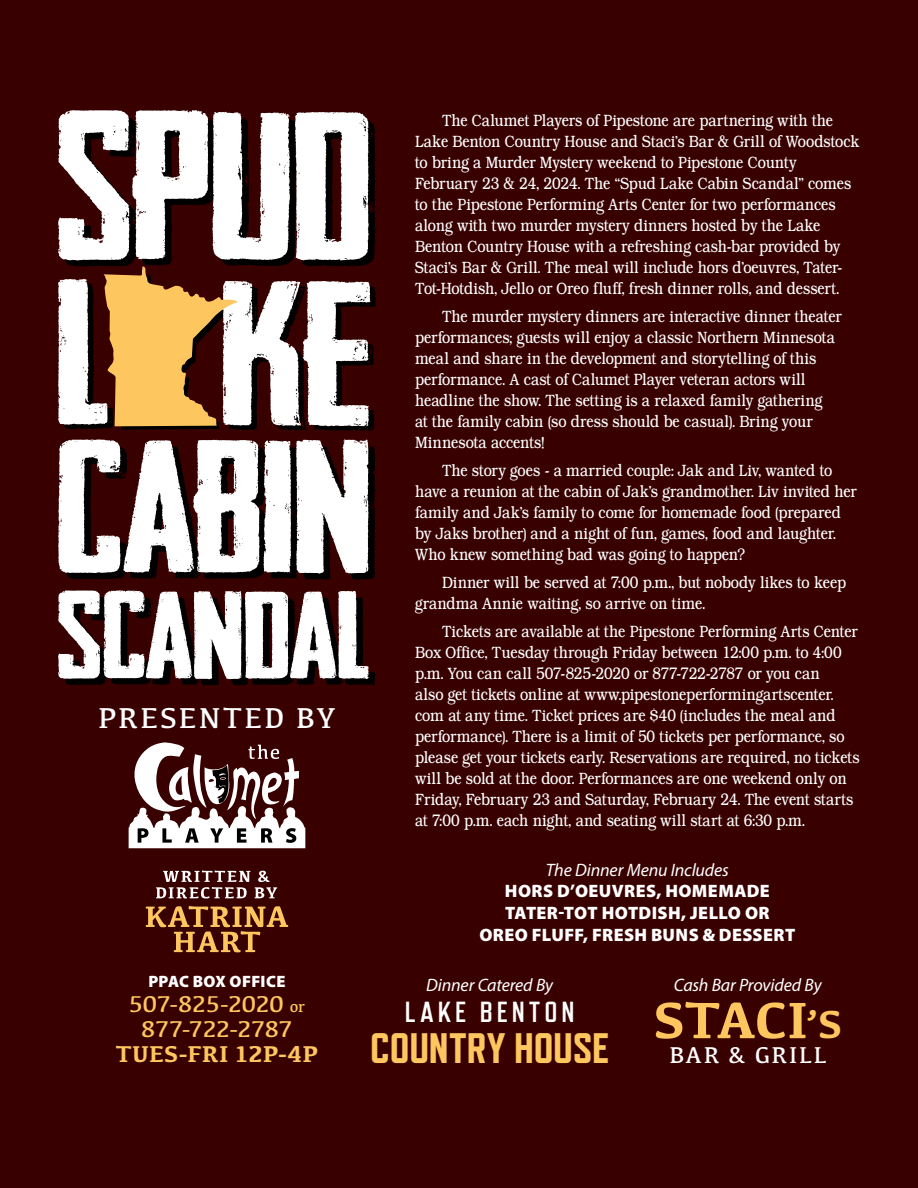
<style>
.page{position:relative;width:918px;height:1188px;background:#390000}
.page>*{position:absolute;margin:0;border:0;box-sizing:border-box;transform-origin:0 0}
.t1{font:700 52.8px "Kefa";letter-spacing:-.005em;color:#fec65f}
.t2{font:800 42.6px "Refrigerator Deluxe";letter-spacing:-.005em;color:#fec65f}
.t3{font:29.7px "Kefa";letter-spacing:.08em;color:#fff}
.t4{font:700 29.1px "Refrigerator Deluxe";letter-spacing:.14em;color:#fff}
.t5{font:23.7px/25px "Kefa";letter-spacing:-.015em;color:#fec65f;text-align:center}
.t6{font:700 23.7px "Kefa";letter-spacing:.015em;color:#fec65f}
.t7{font:23.7px "Kefa";letter-spacing:.085em;color:#fff}
.t8{font:900 18px/21.6px "Myriad Pro";letter-spacing:.02em;color:#fff;text-align:center}
.t9{font:italic 18px "Myriad Pro";letter-spacing:-.01em;color:#fff}
.t10{font:300 16.5px/21px "BOO Kman Opti";letter-spacing:-.005em;color:#fff;scale:.85 1}
.t11{font:900 16.5px "Myriad Pro";letter-spacing:.015em;color:#fff}
.s1{font-size:16.5px}
.s2{font-size:40.35px}
</style>
<div class="page">
<svg style="left:65px;top:120px;width:310px;height:147px;fill:#000"></svg>
<svg style="left:58px;top:110px;width:311px;height:150px;fill:#fff"></svg>
<svg style="left:58px;top:440px;width:317px;height:140px"></svg>
<svg style="left:58px;top:590px;width:317px;height:96px"></svg>
<svg style="left:64px;top:286px;width:312px;height:145px"></svg>
<svg style="left:58px;top:274px;width:312px;height:152px;fill:#fff"></svg>
<svg style="left:104px;top:266px;width:134px;height:160px"></svg>
<svg style="left:146px;top:906px;width:142px;height:46px"></svg>
<svg style="left:156px;top:870px;width:121px;height:28px"></svg>
<svg style="left:129px;top:742px;width:176px;height:106px"></svg>
<h3 class="t3" style="left:98px;top:700px;width:239px">PRESENTED BY</h3>
<p class="t11" style="left:149px;top:970px;width:138px">PPAC BOX OFFICE</p>
<h3 class="t5" style="left:129px;top:991px;width:178px">507-825-2020 <span class="s1">or<br></span>877-722-2787</h3>
<h3 class="t6" style="left:116px;top:1038px;width:203px">TUES-FRI 12P-4P</h3>
<p class="t10" style="left:415px;top:110px;width:524px;text-indent:27px">The Calumet Players of Pipestone are partnering with the Lake Benton Country House and Staci’s Bar &amp; Grill of Woodstock to bring a Murder Mystery weekend to Pipestone County February 23 &amp; 24, 2024. The “Spud Lake Cabin Scandal” comes to the Pipestone Performing Arts Center for two performances along with two murder mystery dinners hosted by the Lake Benton Country House with a refreshing cash-bar provided by Staci’s Bar &amp; Grill. The meal will include hors d’oeuvres, Tater-Tot-Hotdish, Jello or Oreo fluff, fresh dinner rolls, and dessert.</p>
<p class="t10" style="left:415px;top:306px;width:503px;text-indent:27px">The murder mystery dinners are interactive dinner theater performances; guests will enjoy a classic Northern Minnesota meal and share in the development and storytelling of this performance. A cast of Calumet Player veteran actors will headline the show. The setting is a relaxed family gathering<br>at the family cabin (so dress should be casual). Bring your Minnesota accents!</p>
<p class="t10" style="left:415px;top:460px;width:521px;text-indent:27px">The story goes - a married couple: Jak and Liv, wanted to have a reunion at the cabin of Jak’s grandmother. Liv invited her family and Jak’s family to come for homemade food (prepared by Jaks brother) and a night of fun, games, food and laughter.<br>Who knew something bad was going to happen?</p>
<p class="t10" style="left:415px;top:571px;width:509px;text-indent:27px">Dinner will be served at 7:00 p.m., but nobody likes to keep grandma Annie waiting, so arrive on time.</p>
<p class="t10" style="left:415px;top:620px;width:524px;text-indent:27px">Tickets are available at the Pipestone Performing Arts Center Box Office, Tuesday through Friday between 12:00 p.m. to 4:00 p.m. You can call 507-825-2020 or 877-722-2787 or you can<br>also get tickets online at www.pipestoneperformingartscenter. com at any time. Ticket prices are $40 (includes the meal and performance). There is a limit of 50 tickets per performance, so please get your tickets early. Reservations are required, no tickets will be sold at the door. Performances are one weekend only on Friday, February 23 and Saturday, February 24. The event starts at 7:00 p.m. each night, and seating will start at 6:30 p.m.</p>
<p class="t9" style="left:546px;top:859px;width:185px">The Dinner Menu Includes</p>
<p class="t8" style="left:479px;top:880px;width:317px">HORS D’OEUVRES, HOMEMADE<br>TATER-TOT HOTDISH, JELLO OR<br>OREO FLUFF, FRESH BUNS &amp; DESSERT</p>
<p class="t9" style="left:426px;top:974px;width:129px">Dinner Catered By</p>
<h3 class="t4" style="left:405px;top:996px;width:171px">LAKE BENTON</h3>
<h2 class="t2" style="left:370px;top:1024px;width:240px">COUNTRY HOUSE</h2>
<p class="t9" style="left:674px;top:974px;width:150px">Cash Bar Provided By</p>
<h1 class="t1" style="left:653px;top:985px;width:190px">STACI<span class="s2">’S</span></h1>
<h3 class="t7" style="left:669px;top:1041px;width:158px">BAR &amp; GRILL</h3>
</div>
